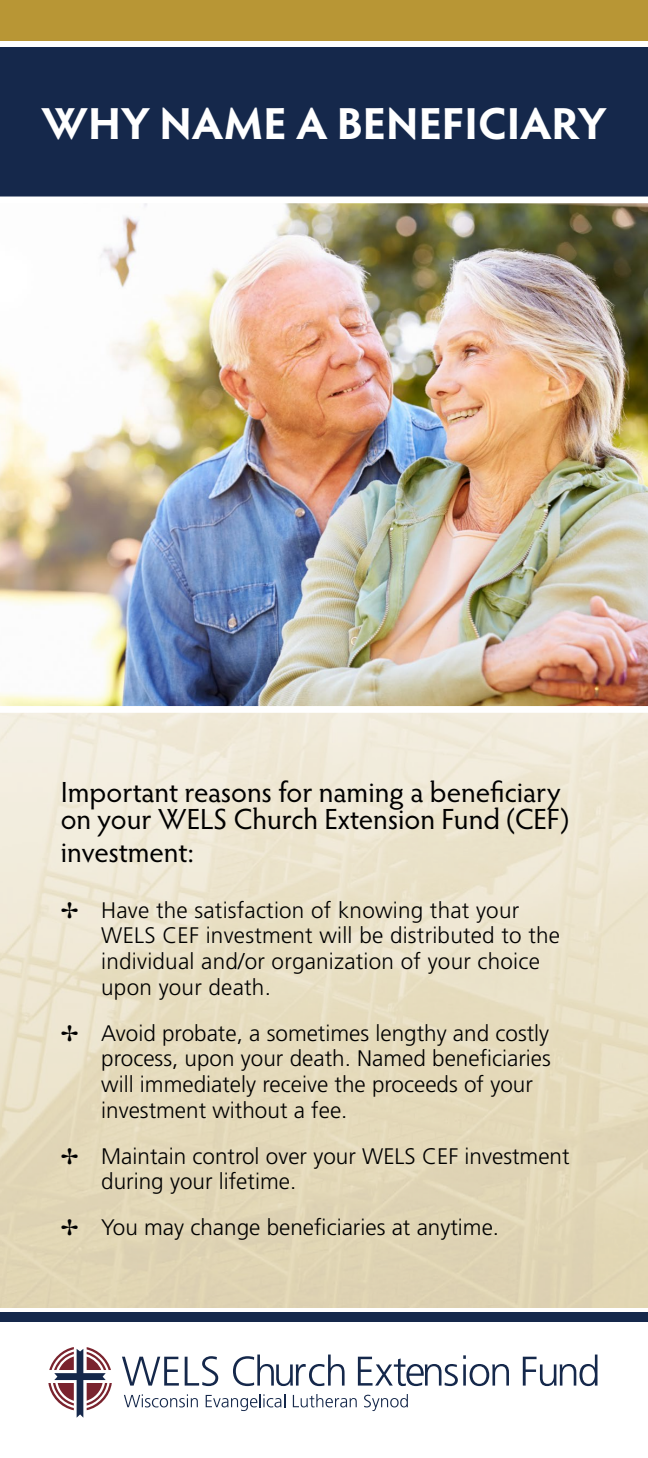
<style>
.page{position:relative;width:648px;height:1458px;background:#fff}
.page>*{position:absolute;margin:0;border:0;box-sizing:border-box;transform-origin:0 0}
.t1{font:700 45px "Hypatia Sans Pro";color:#fff}
.t2{font:29.25px/27px "Hypatia Sans Pro";color:#000}
.t3{font:300 22.5px/25.7px "Frutiger LT Std";color:#000}
</style>
<div class="page">
<div style="left:0;top:47px;width:648px;height:151px;background:#15284b"></div>
<div style="left:0;top:1312px;width:648px;height:9px;background:#15284b"></div>
<div style="left:0;top:0;width:648px;height:40px;background:#b89635"></div>
<svg style="left:48px;top:1347px;width:64px;height:71px"></svg>
<svg style="left:122px;top:1357px;width:57px;height:29px"></svg>
<svg style="left:185px;top:1356px;width:33px;height:30px"></svg>
<svg style="left:233px;top:1355px;width:112px;height:31px"></svg>
<svg style="left:358px;top:1355px;width:151px;height:31px"></svg>
<svg style="left:523px;top:1355px;width:74px;height:31px"></svg>
<svg style="left:124px;top:1394px;width:74px;height:13px"></svg>
<svg style="left:206px;top:1394px;width:79px;height:17px"></svg>
<svg style="left:293px;top:1394px;width:64px;height:13px"></svg>
<svg style="left:364px;top:1394px;width:44px;height:17px"></svg>
<img style="left:0;top:197px;width:648px;height:516px">
<h1 class="t1" style="left:41px;top:92px;width:567px">WHY NAME A BENEFICIARY</h1>
<h2 class="t2" style="left:61px;top:778px;width:510px">Important reasons for naming a beneficiary on your WELS Church Extension Fund (CEF)</h2>
<h2 class="t2" style="left:61px;top:837px;width:135px">investment:</h2>
<p class="t3" style="left:101px;top:898px;width:460px;text-indent:-40px">✢ Have the satisfaction of knowing that your WELS CEF investment will be distributed to the individual and/or organization of your choice upon your death.</p>
<p class="t3" style="left:101px;top:1020px;width:451px;text-indent:-40px">✢ Avoid probate, a sometimes lengthy and costly process, upon your death. Named beneficiaries will immediately receive the proceeds of your investment without a fee.</p>
<p class="t3" style="left:101px;top:1143px;width:470px;text-indent:-40px">✢ Maintain control over your WELS CEF investment during your lifetime.</p>
<p class="t3" style="left:61px;top:1215px;width:440px">✢ You may change beneficiaries at anytime.</p>
</div>
